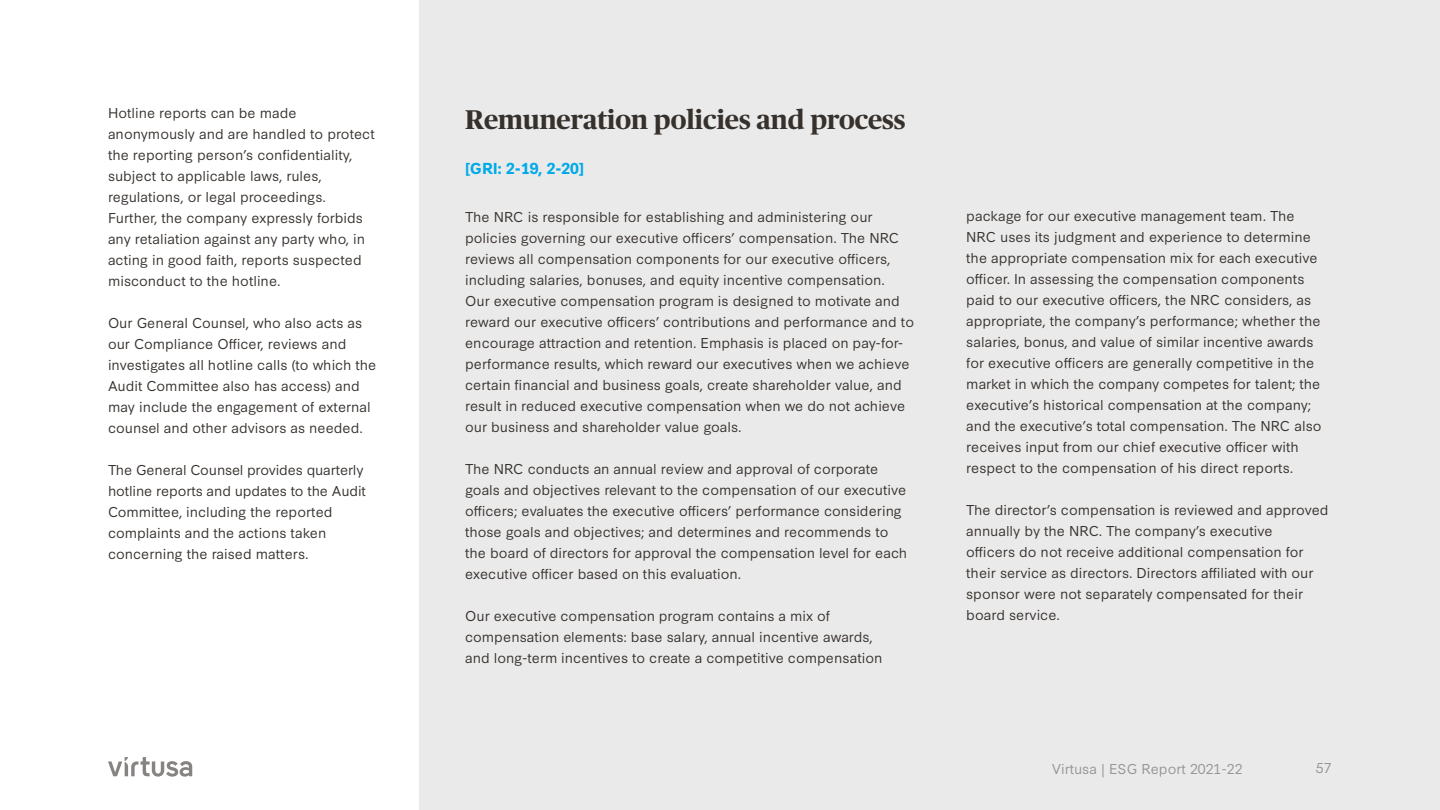
<style>
.page{position:relative;width:1440px;height:810px;background:#fff}
.page>*{position:absolute;margin:0;border:0;box-sizing:border-box;transform-origin:0 0}
.Heading_2{font:700 27px "Publico Headline";color:#36312d}
.Indicator_Style{font:700 15px "Synthese";color:#00aae8}
.t1{font:13.5px/21px "Synthese";color:#36312d}
.Footer_-_Left_-_Name{font:13.5px "Synthese";color:#939598}
.Footer_-_Left_-_Page{font:13.5px "Synthese";color:#939598}
</style>
<div class="page">
<svg style="left:108px;top:757px;width:84px;height:20px"></svg>
<div style="left:420px;top:0;width:1020px;height:810px;background:#ebeaea"></div>
<p class="t1" style="left:108px;top:101px;width:268px">Hotline reports can be made anonymously and are handled to protect the reporting person’s confidentiality, subject to applicable laws, rules, regulations, or legal proceedings.<br>Further, the company expressly forbids any retaliation against any party who, in acting in good faith, reports suspected misconduct to the hotline.</p>
<p class="t1" style="left:108px;top:311px;width:270px">Our General Counsel, who also acts as our Compliance Officer, reviews and investigates all hotline calls (to which the Audit Committee also has access) and may include the engagement of external counsel and other advisors as needed.</p>
<p class="t1" style="left:108px;top:458px;width:259px">The General Counsel provides quarterly hotline reports and updates to the Audit Committee, including the reported complaints and the actions taken concerning the raised matters.</p>
<p class="Heading_2" style="left:465px;top:100px;width:442px">Remuneration policies and process</p>
<p class="Indicator_Style" style="left:465px;top:157px;width:120px">[GRI: 2-19, 2-20]</p>
<p class="t1" style="left:465px;top:205px;width:450px">The NRC is responsible for establishing and administering our policies governing our executive officers’ compensation. The NRC reviews all compensation components for our executive officers, including salaries, bonuses, and equity incentive compensation.<br>Our executive compensation program is designed to motivate and reward our executive officers’ contributions and performance and to encourage attraction and retention. Emphasis is placed on pay-for&shy;performance results, which reward our executives when we achieve certain financial and business goals, create shareholder value, and result in reduced executive compensation when we do not achieve our business and shareholder value goals.</p>
<p class="t1" style="left:465px;top:457px;width:444px">The NRC conducts an annual review and approval of corporate goals and objectives relevant to the compensation of our executive officers; evaluates the executive officers’ performance considering those goals and objectives; and determines and recommends to the board of directors for approval the compensation level for each executive officer based on this evaluation.</p>
<p class="t1" style="left:465px;top:604px;width:419px">Our executive compensation program contains a mix of compensation elements: base salary, annual incentive awards, and long-term incentives to create a competitive compensation</p>
<p class="t1" style="left:966px;top:205px;width:357px">package for our executive management team. The NRC uses its judgment and experience to determine the appropriate compensation mix for each executive officer. In assessing the compensation components paid to our executive officers, the NRC considers, as appropriate, the company’s performance; whether the salaries, bonus, and value of similar incentive awards for executive officers are generally competitive in the market in which the company competes for talent; the executive’s historical compensation at the company; and the executive’s total compensation. The NRC also receives input from our chief executive officer with respect to the compensation of his direct reports.</p>
<p class="t1" style="left:966px;top:499px;width:364px">The director’s compensation is reviewed and approved annually by the NRC. The company’s executive<br>officers do not receive additional compensation for their service as directors. Directors affiliated with our sponsor were not separately compensated for their board service.</p>
<p class="Footer_-_Left_-_Name" style="left:1052px;top:758px;width:192px">Virtusa | ESG Report 2021-22</p>
<p class="Footer_-_Left_-_Page" style="left:1316px;top:757px;width:17px">57</p>
</div>
